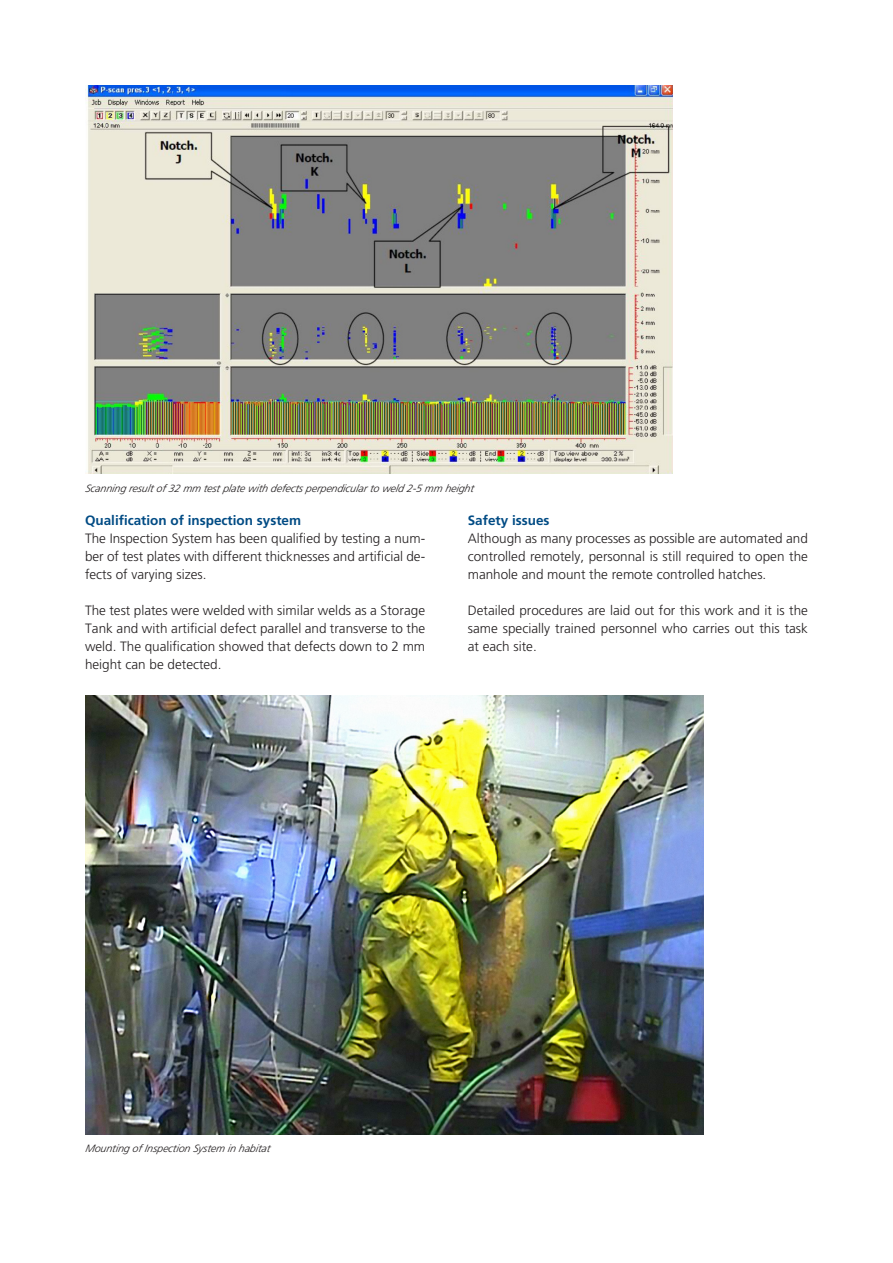
<style>
.page{position:relative;width:893px;height:1263px;background:#fff}
.page>*{position:absolute;margin:0;border:0;box-sizing:border-box;transform-origin:0 0}
.Brødtekst{font:300 13.5px/18px "Frutiger LT Std";color:#231f20;text-align:justify}
.Brødtekst-2{font:700 13.5px "Frutiger LT Std";color:#004b84}
.Billedtekst{font:italic 300 10.5px "Frutiger LT Std";color:#231f20}
</style>
<div class="page">
<img style="left:85px;top:85px;width:588px;height:388px">
<img style="left:85px;top:695px;width:619px;height:439px">
<p class="Billedtekst" style="left:85px;top:482px;width:390px">Scanning result of 32 mm test plate with defects p erp endicular to weld 2-5 mm height</p>
<p class="Brødtekst-2" style="left:85px;top:513px;width:218px">Qualification of inspection system</p>
<p class="Brødtekst" style="left:85px;top:530px;width:342px">The Inspection System has been qualified by testing a num&shy;ber of test plates with different thicknesses and artificial de&shy;fects of varying sizes.</p>
<p class="Brødtekst" style="left:85px;top:602px;width:342px">The test plates were welded with similar welds as a Storage Tank and with artificial defect parallel and transverse to the weld. The qualification showed that defects down to 2 mm height can be detected.</p>
<p class="Brødtekst-2" style="left:468px;top:513px;width:83px">Safety issues</p>
<p class="Brødtekst" style="left:468px;top:530px;width:342px">Although as many processes as possible are automated and controlled remotely, personnal is still required to open the manhole and mount the remote controlled hatches.</p>
<p class="Brødtekst" style="left:468px;top:602px;width:342px">Detailed procedures are laid out for this work and it is the same specially trained personnel who carries out this task at each site.</p>
<p class="Billedtekst" style="left:85px;top:1142px;width:186px">Mounting of Insp ection System in habitat</p>
</div>
